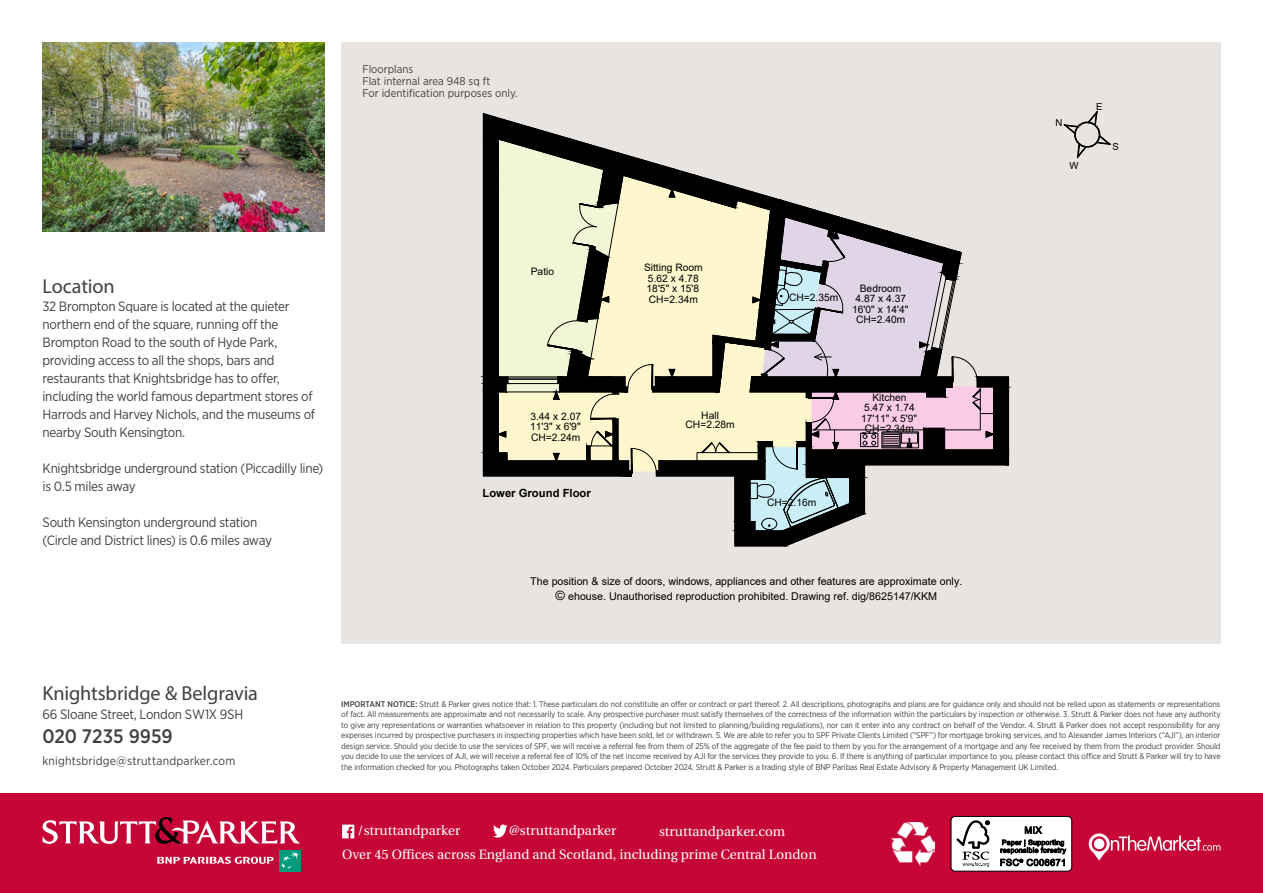
<style>
.page{position:relative;width:1263px;height:893px;background:#fff}
.page>*{position:absolute;margin:0;border:0;box-sizing:border-box;transform-origin:0 0}
.t1{font:20.25px "Myriad Pro";letter-spacing:-.005em;color:#414042}
.t2{font:500 19.5px "Gotham Narrow";letter-spacing:-.005em;color:#414042}
.t3{font:13.5px/18px "Gotham Narrow";letter-spacing:-.02em;color:#414042}
.t4{font:13.5px "Utopia";color:#fff}
.t5{font:12px "Gotham Narrow";letter-spacing:.015em;color:#414042}
.t6{font:11.25px/12px "Gotham Narrow";color:#414042}
.t7{font:700 11.25px "Arial";color:#000}
.t8{font:10.65px/14.5px "Arial";color:#000;text-align:center}
.t9{font:10.2px/10.5px "Arial";color:#000;text-align:center}
.t10{font:9.6px "Arial";color:#000}
.t11{font:8.25px/10.5px "Gotham Narrow";letter-spacing:-.015em;color:#414042;text-align:justify}
.s1{font-size:12.9px}
.s2{font-weight:500}
</style>
<div class="page">
<div style="left:0;top:793px;width:1263px;height:100px;background:#c50637"></div>
<div style="left:342px;top:825px;width:12px;height:13px;background:#fff"></div>
<svg style="left:347px;top:827px;width:5px;height:11px"></svg>
<svg style="left:493px;top:824px;width:14px;height:14px"></svg>
<svg style="left:43px;top:817px;width:258px;height:27px"></svg>
<svg style="left:157px;top:857px;width:117px;height:7px"></svg>
<div style="left:279px;top:850px;width:22px;height:21px;background:#009b7a"></div>
<svg style="left:281px;top:852px;width:17px;height:17px"></svg>
<svg style="left:1089px;top:833px;width:131px;height:27px"></svg>
<div style="left:1094px;top:839px;width:10px;height:10px;background:#fff;border-radius:50%"></div>
<img style="left:891px;top:822px;width:43px;height:43px">
<div style="left:951px;top:816px;width:121px;height:55px;background:#fff;border-radius:4px"></div>
<div style="left:951px;top:816px;width:121px;height:55px;border:1px solid #000;border-radius:4px"></div>
<svg style="left:956px;top:820px;width:34px;height:47px"></svg>
<svg style="left:1000px;top:826px;width:66px;height:40px"></svg>
<div style="left:341px;top:43px;width:879px;height:601px;background:#e8e4e1"></div>
<svg style="left:1063px;top:111px;width:48px;height:48px"></svg>
<svg style="left:483px;top:113px;width:526px;height:434px"></svg>
<img style="left:43px;top:43px;width:281px;height:189px">
<h3 class="t6" style="left:362px;top:63px;width:157px">Floorplans<br>Flat internal area 948 sq ft<br>For identification purposes only.</h3>
<p class="t10" style="left:1055px;top:116px;width:8px">N</p>
<p class="t10" style="left:1069px;top:159px;width:11px">W</p>
<p class="t10" style="left:1096px;top:100px;width:8px">E</p>
<p class="t10" style="left:1112px;top:140px;width:8px">S</p>
<h1 class="t1" style="left:43px;top:273px;width:74px">Location</h1>
<p class="t3" style="left:43px;top:297px;width:274px">32 Brompton Square is located at the quieter northern end of the square, running off the Brompton Road to the south of Hyde Park, providing access to all the shops, bars and restaurants that Knightsbridge has to offer, including the world famous department stores of Harrods and Harvey Nichols, and the museums of nearby South Kensington.</p>
<h3 class="t3" style="left:43px;top:458px;width:282px">Knightsbridge underground station (Piccadilly line) is 0.5 miles away</h3>
<h3 class="t3" style="left:43px;top:512px;width:231px">South Kensington underground station (Circle and District lines) is 0.6 miles away</h3>
<p class="t9" style="left:531px;top:266px;width:25px">Patio</p>
<p class="t9" style="left:530px;top:411px;width:52px;text-align:justify">3.44 x 2.07<br>11'3" x 6'9" CH=2.24m</p>
<h3 class="t7" style="left:482px;top:485px;width:110px">Lower Ground Floor</h3>
<p class="t9" style="left:644px;top:262px;width:60px;text-align:left">Sitting Room<br>5.62 x 4.78<br>18'5" x 15'8<br>CH=2.34m</p>
<p class="t9" style="left:685px;top:411px;width:51px;line-height:9.3px">Hall<br>CH=2.28m</p>
<p class="t9" style="left:789px;top:292px;width:51px">CH=2.35m</p>
<p class="t9" style="left:852px;top:283px;width:58px">Bedroom<br>4.87 x 4.37<br>16'0" x 14'4"<br>CH=2.40m</p>
<p class="t9" style="left:767px;top:497px;width:51px">CH=2.16m</p>
<p class="t9" style="left:861px;top:392px;width:58px">Kitchen<br>5.47 x 1.74<br>17'11" x 5'9"<br>CH=2.34m</p>
<p class="t8" style="left:530px;top:574px;width:434px">The position &amp; size of doors, windows, appliances and other features are approximate only. <span class="s1">©</span> ehouse. Unauthorised reproduction prohibited. Drawing ref. dig/8625147/KKM</p>
<h1 class="t1" style="left:43px;top:681px;width:217px">Knightsbridge &amp; Belgravia</h1>
<h3 class="t3" style="left:43px;top:705px;width:202px">66 Sloane Street, London SW1X 9SH</h3>
<h2 class="t2" style="left:43px;top:724px;width:132px">020 7235 9959</h2>
<h3 class="t5" style="left:43px;top:753px;width:194px">knightsbridge@struttandparker.com</h3>
<p class="t11" style="left:341px;top:698px;width:881px"><span class="s2">IMPORTANT NOTICE:</span> Strutt &amp; Parker gives notice that: 1. These particulars do not constitute an offer or contract or part thereof. 2. All descriptions, photographs and plans are for guidance only and should not be relied upon as statements or representations of fact. All measurements are approximate and not necessarily to scale. Any prospective purchaser must satisfy themselves of the correctness of the information within the particulars by inspection or otherwise. 3. Strutt &amp; Parker does not have any authority to give any representations or warranties whatsoever in relation to this property (including but not limited to planning/building regulations), nor can it enter into any contract on behalf of the Vendor. 4. Strutt &amp; Parker does not accept responsibility for any expenses incurred by prospective purchasers in inspecting properties which have been sold, let or withdrawn. 5. We are able to refer you to SPF Private Clients Limited (“SPF”) for mortgage broking services, and to Alexander James Interiors (“AJI”), an interior design service. Should you decide to use the services of SPF, we will receive a referral fee from them of 25% of the aggregate of the fee paid to them by you for the arrangement of a mortgage and any fee received by them from the product provider. Should you decide to use the services of AJI, we will receive a referral fee of 10% of the net income received by AJI for the services they provide to you. 6. If there is anything of particular importance to you, please contact this office and Strutt &amp; Parker will try to have the information checked for you. Photographs taken October 2024. Particulars prepared October 2024. Strutt &amp; Parker is a trading style of BNP Paribas Real Estate Advisory &amp; Property Management UK Limited.</p>
<h3 class="t4" style="left:357px;top:823px;width:104px">/struttandparker</h3>
<h3 class="t4" style="left:509px;top:823px;width:109px">@struttandparker</h3>
<h3 class="t4" style="left:659px;top:824px;width:128px">struttandparker.com</h3>
<h3 class="t4" style="left:342px;top:847px;width:476px">Over 45 Offices across England and Scotland, including prime Central London</h3>
</div>
